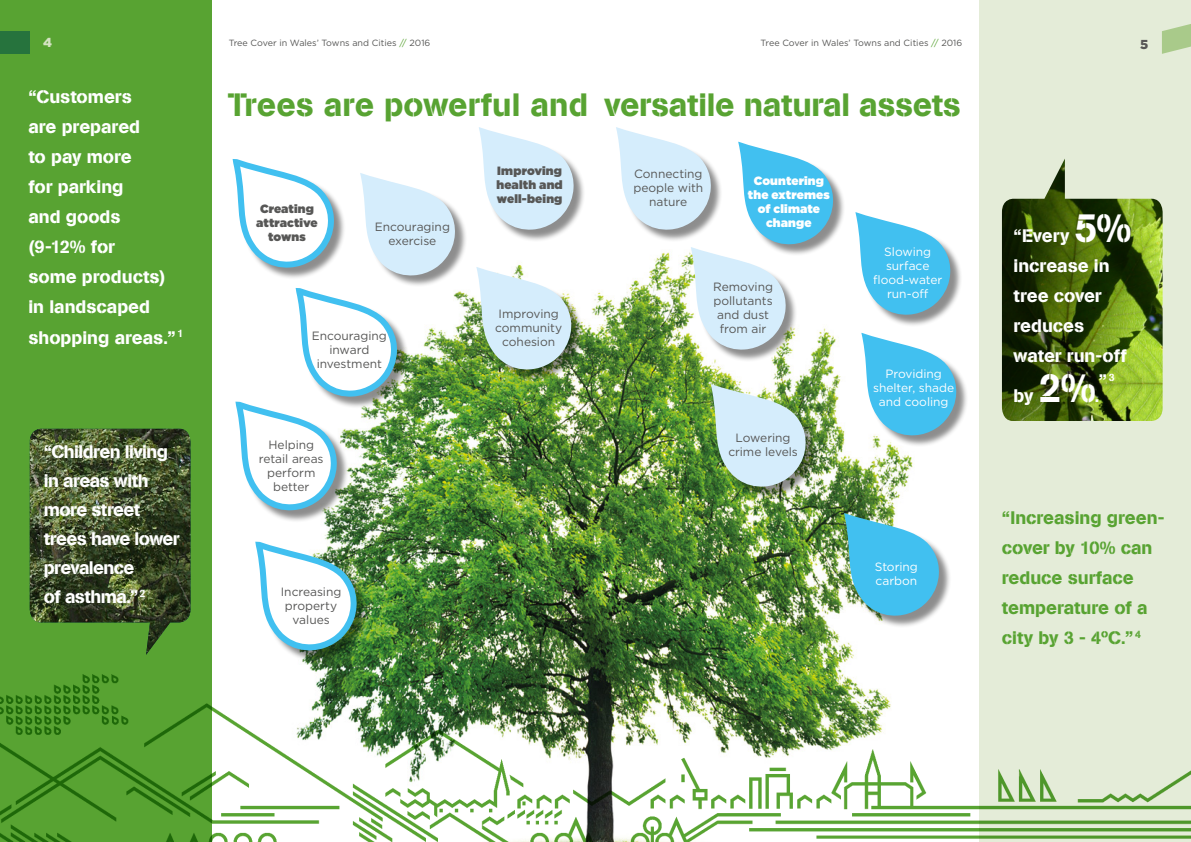
<style>
.page{position:relative;width:1191px;height:842px;background:#fff}
.page>*{position:absolute;margin:0;border:0;box-sizing:border-box;transform-origin:0 0}
.t1{font:40px "AG Book Stencil";color:#fff}
.t2{font:32px "AG Book Stencil";letter-spacing:-.005em;color:#58a332}
.t3{font:18px/30px "AG Book Stencil";color:#fff}
.t4{font:18px/29px "AG Book Stencil";letter-spacing:-.03em;color:#fff}
.t5{font:18px/30px "AG Book Stencil";color:#58a332}
.t6{font:900 13px "Gotham";color:#d5e3c3}
.t7{font:900 13px "Gotham";color:#575756}
.t8{font:12px/14px "Gotham";letter-spacing:-.005em;color:#575756;text-align:center}
.t9{font:12px/14px "Gotham";letter-spacing:-.005em;color:#fff;text-align:center}
.t10{font:900 12px/14px "Gotham";letter-spacing:.01em;color:#575756;text-align:center}
.t11{font:900 12px/14px "Gotham";letter-spacing:.01em;color:#fff;text-align:center}
.t12{font:9px "Gotham";color:#575756}
.s1{color:#58a332}
</style>
<div class="page">
<div style="left:979px;top:0;width:212px;height:842px;background:#e4ecd8"></div>
<div style="left:0;top:0;width:212px;height:842px;background:#58a332"></div>
<div style="left:0;top:31px;width:30px;height:23px;background:#26733d"></div>
<svg style="left:1162px;top:24px;width:29px;height:30px"></svg>
<img style="left:305px;top:262px;width:608px;height:412px">
<img style="left:30px;top:429px;width:160px;height:226px">
<img style="left:0;top:674px;width:1191px;height:168px">
<div style="left:234px;top:161px;width:112px;height:119px;background:#000;opacity:.45"></div>
<svg style="left:232px;top:159px;width:106px;height:112px"></svg>
<div style="left:297px;top:289px;width:112px;height:120px;background:#000;opacity:.45"></div>
<div style="left:237px;top:403px;width:112px;height:120px;background:#000;opacity:.45"></div>
<svg style="left:235px;top:284px;width:166px;height:230px"></svg>
<div style="left:257px;top:543px;width:112px;height:120px;background:#000;opacity:.45"></div>
<svg style="left:255px;top:538px;width:105px;height:116px"></svg>
<div style="left:693px;top:249px;width:105px;height:113px;background:#000;opacity:.45"></div>
<div style="left:713px;top:386px;width:105px;height:113px;background:#000;opacity:.45"></div>
<img style="left:711px;top:384px;width:95px;height:103px">
<div style="left:478px;top:269px;width:105px;height:113px;background:#000;opacity:.45"></div>
<img style="left:476px;top:267px;width:95px;height:103px">
<div style="left:362px;top:175px;width:105px;height:113px;background:#000;opacity:.45"></div>
<svg style="left:360px;top:173px;width:95px;height:103px"></svg>
<div style="left:481px;top:129px;width:105px;height:113px;background:#000;opacity:.45"></div>
<svg style="left:479px;top:127px;width:95px;height:103px"></svg>
<div style="left:740px;top:144px;width:105px;height:113px;background:#000;opacity:.45"></div>
<svg style="left:616px;top:127px;width:217px;height:223px"></svg>
<div style="left:857px;top:214px;width:105px;height:113px;background:#000;opacity:.45"></div>
<svg style="left:855px;top:212px;width:95px;height:103px"></svg>
<div style="left:863px;top:335px;width:105px;height:113px;background:#000;opacity:.45"></div>
<svg style="left:861px;top:333px;width:95px;height:103px"></svg>
<div style="left:846px;top:515px;width:105px;height:113px;background:#000;opacity:.45"></div>
<svg style="left:844px;top:513px;width:95px;height:103px;background:#68c4e0"></svg>
<img style="left:1002px;top:159px;width:160px;height:262px">
<p class="t6" style="left:43px;top:33px;width:10px">4</p>
<p class="t12" style="left:229px;top:37px;width:203px">Tree Cover in Wales’ Towns and Cities <span class="s1">//</span> 2016</p>
<p class="t12" style="left:760px;top:37px;width:203px">Tree Cover in Wales’ Towns and Cities <span class="s1">//</span> 2016</p>
<p class="t7" style="left:1140px;top:35px;width:10px">5</p>
<h3 class="t3" style="left:28px;top:82px;width:157px">“Customers<br>are prepared<br>to pay more<br>for parking<br>and goods<br>(9-12% for<br>some products) in landscaped shopping areas.” <sup>1</sup></h3>
<h3 class="t4" style="left:44px;top:437px;width:137px">“Children living in areas with more street trees have lower prevalence<br>of asthma.”<sup>2</sup></h3>
<h2 class="t2" style="left:228px;top:86px;width:734px">Trees are powerful and versatile natural assets</h2>
<p class="t10" style="left:256px;top:201px;width:63px">Creating attractive towns</p>
<p class="t8" style="left:375px;top:219px;width:77px">Encouraging exercise</p>
<p class="t8" style="left:312px;top:329px;width:77px">Encouraging inward investment</p>
<p class="t8" style="left:259px;top:437px;width:66px">Helping retail areas perform better</p>
<p class="t8" style="left:281px;top:584px;width:62px">Increasing property values</p>
<p class="t10" style="left:496px;top:164px;width:68px;text-align:justify">Improving health and well-being</p>
<p class="t11" style="left:748px;top:173px;width:83px">Countering the extremes of climate change</p>
<p class="t8" style="left:633px;top:166px;width:71px">Connecting people with nature</p>
<p class="t8" style="left:495px;top:306px;width:69px">Improving community cohesion</p>
<p class="t8" style="left:713px;top:279px;width:61px">Removing pollutants and dust from air</p>
<p class="t8" style="left:728px;top:430px;width:71px">Lowering crime levels</p>
<p class="t9" style="left:873px;top:244px;width:71px">Slowing surface flood-water run-off</p>
<p class="t9" style="left:873px;top:366px;width:83px">Providing shelter, shade and cooling</p>
<p class="t9" style="left:875px;top:559px;width:44px;text-align:left">Storing carbon</p>
<h1 class="t1" style="left:1074px;top:204px;width:58px">5%</h1>
<h3 class="t3" style="left:1013px;top:250px;width:115px">increase in tree cover reduces water run-off</h3>
<h3 class="t3" style="left:1013px;top:380px;width:21px">by</h3>
<h3 class="t3" style="left:1013px;top:220px;width:57px">“Every</h3>
<h3 class="t3" style="left:1098px;top:365px;width:17px">”<sup>3</sup></h3>
<h1 class="t1" style="left:1038px;top:364px;width:58px">2%</h1>
<h3 class="t3" style="left:1094px;top:380px;width:6px">.</h3>
<h3 class="t5" style="left:1002px;top:503px;width:164px">“Increasing green&shy;cover by 10% can reduce surface temperature of a city by 3 - 4ºC.” <sup>4</sup></h3>
</div>
